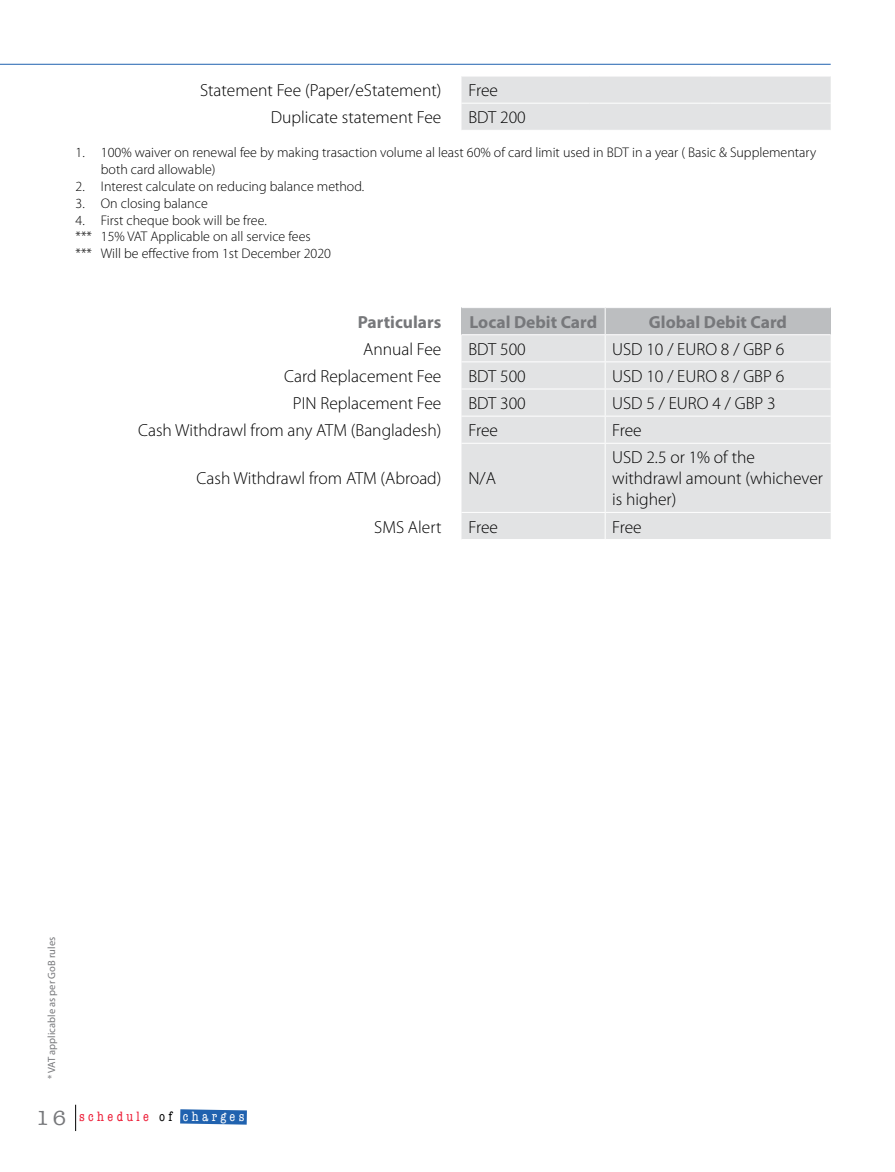
<style>
.page{position:relative;width:895px;height:1172px;background:#fff}
.page>*{position:absolute;margin:0;border:0;box-sizing:border-box;transform-origin:0 0}
.t1{font:300 17.5px/21px "Myriad Pro";color:#000}
.t2{font:700 17.5px "Myriad Pro";color:#77787b}
.t3{font:300 14px/16.8px "Myriad Pro";color:#000}
.t4{font:condensed 14px "American Typewriter";letter-spacing:.24em;color:#ed1b35}
.t5{font:10.5px "Myriad Pro";color:#77787b}
.s1{font-stretch:normal;font-size:21px;color:#77787b}
.s2{color:#000}
.s3{color:#fff}
</style>
<div class="page">
<svg style="left:180px;top:1109px;width:67px;height:15px"></svg>
<svg style="left:75px;top:1105px;width:1px;height:26px"></svg>
<hr style="left:0;top:64px;width:830px;height:1px;background:#2062af">
<div style="left:461px;top:77px;width:369px;height:53px;background:#e2e3e4"></div>
<hr style="left:461px;top:103px;width:128px;height:1px;background:#fff">
<hr style="left:589px;top:103px;width:121px;height:1px;background:#fff">
<hr style="left:710px;top:103px;width:120px;height:1px;background:#fff">
<div style="left:461px;top:308px;width:144px;height:27px;background:#bcbec0"></div>
<div style="left:605px;top:308px;width:225px;height:27px;background:#bcbec0"></div>
<div style="left:461px;top:335px;width:369px;height:204px;background:#e2e3e4"></div>
<hr style="left:461px;top:334px;width:144px;height:1px;background:#fff">
<hr style="left:605px;top:334px;width:225px;height:1px;background:#fff">
<hr style="left:461px;top:361px;width:144px;height:1px;background:#fff">
<hr style="left:605px;top:361px;width:225px;height:1px;background:#fff">
<hr style="left:461px;top:388px;width:144px;height:1px;background:#fff">
<hr style="left:605px;top:388px;width:225px;height:1px;background:#fff">
<hr style="left:461px;top:416px;width:144px;height:1px;background:#fff">
<hr style="left:605px;top:416px;width:225px;height:1px;background:#fff">
<svg style="left:604px;top:308px;width:1px;height:135px"></svg>
<hr style="left:461px;top:443px;width:144px;height:1px;background:#fff">
<hr style="left:605px;top:443px;width:225px;height:1px;background:#fff">
<hr style="left:604px;top:444px;width:1px;height:68px;background:#fff">
<hr style="left:461px;top:512px;width:144px;height:1px;background:#fff">
<hr style="left:605px;top:512px;width:225px;height:1px;background:#fff">
<svg style="left:604px;top:513px;width:1px;height:26px"></svg>
<hr style="left:894px;top:64px;width:1px;height:94px;background:#17479e">
<p class="t1" style="left:200px;top:80px;width:243px">Statement Fee (Paper/eStatement)</p>
<p class="t1" style="left:468px;top:80px;width:31px">Free</p>
<p class="t1" style="left:271px;top:107px;width:172px">Duplicate statement Fee</p>
<p class="t1" style="left:468px;top:107px;width:59px">BDT 200</p>
<p class="t3" style="left:101px;top:144px;width:717px;text-indent:-25px">1. 100% waiver on renewal fee by making trasaction volume al least 60% of card limit used in BDT in a year ( Basic &amp; Supplementary both card allowable)</p>
<p class="t3" style="left:76px;top:178px;width:290px">2. Interest calculate on reducing balance method.</p>
<p class="t3" style="left:76px;top:195px;width:134px">3. On closing balance</p>
<p class="t3" style="left:76px;top:212px;width:257px">4. First cheque book will be free.<br>*** 15% VAT Applicable on all service fees<br>*** Will be effective from 1st December 2020</p>
<p class="t2" style="left:358px;top:310px;width:85px">Particulars</p>
<p class="t2" style="left:469px;top:310px;width:129px">Local Debit Card</p>
<p class="t2" style="left:649px;top:310px;width:140px">Global Debit Card</p>
<p class="t1" style="left:363px;top:339px;width:80px">Annual Fee</p>
<p class="t1" style="left:468px;top:339px;width:59px">BDT 500</p>
<p class="t1" style="left:612px;top:339px;width:174px">USD 10 / EURO 8 / GBP 6</p>
<p class="t1" style="left:284px;top:366px;width:159px">Card Replacement Fee</p>
<p class="t1" style="left:468px;top:366px;width:59px">BDT 500</p>
<p class="t1" style="left:612px;top:366px;width:174px">USD 10 / EURO 8 / GBP 6</p>
<p class="t1" style="left:293px;top:393px;width:150px">PIN Replacement Fee</p>
<p class="t1" style="left:468px;top:393px;width:59px">BDT 300</p>
<p class="t1" style="left:612px;top:393px;width:165px">USD 5 / EURO 4 / GBP 3</p>
<p class="t1" style="left:138px;top:420px;width:305px">Cash Withdrawl from any ATM (Bangladesh)</p>
<p class="t1" style="left:468px;top:420px;width:31px">Free</p>
<p class="t1" style="left:612px;top:420px;width:31px">Free</p>
<p class="t1" style="left:197px;top:468px;width:246px">Cash Withdrawl from ATM (Abroad)</p>
<p class="t1" style="left:468px;top:468px;width:29px">N/A</p>
<p class="t1" style="left:612px;top:447px;width:212px">USD 2.5 or 1% of the withdrawl amount (whichever is higher)</p>
<p class="t1" style="left:374px;top:516px;width:69px">SMS Alert</p>
<p class="t1" style="left:468px;top:516px;width:31px">Free</p>
<p class="t1" style="left:612px;top:516px;width:31px">Free</p>
<p class="t5" style="left:46px;top:1079px;width:144px;rotate:-90deg">* VAT applicable as per GoB rules</p>
<p class="t4" style="left:36px;top:1106px;width:210px"><span class="s1">16</span> schedule <span class="s2">of</span> <span class="s3">charges</span></p>
</div>
